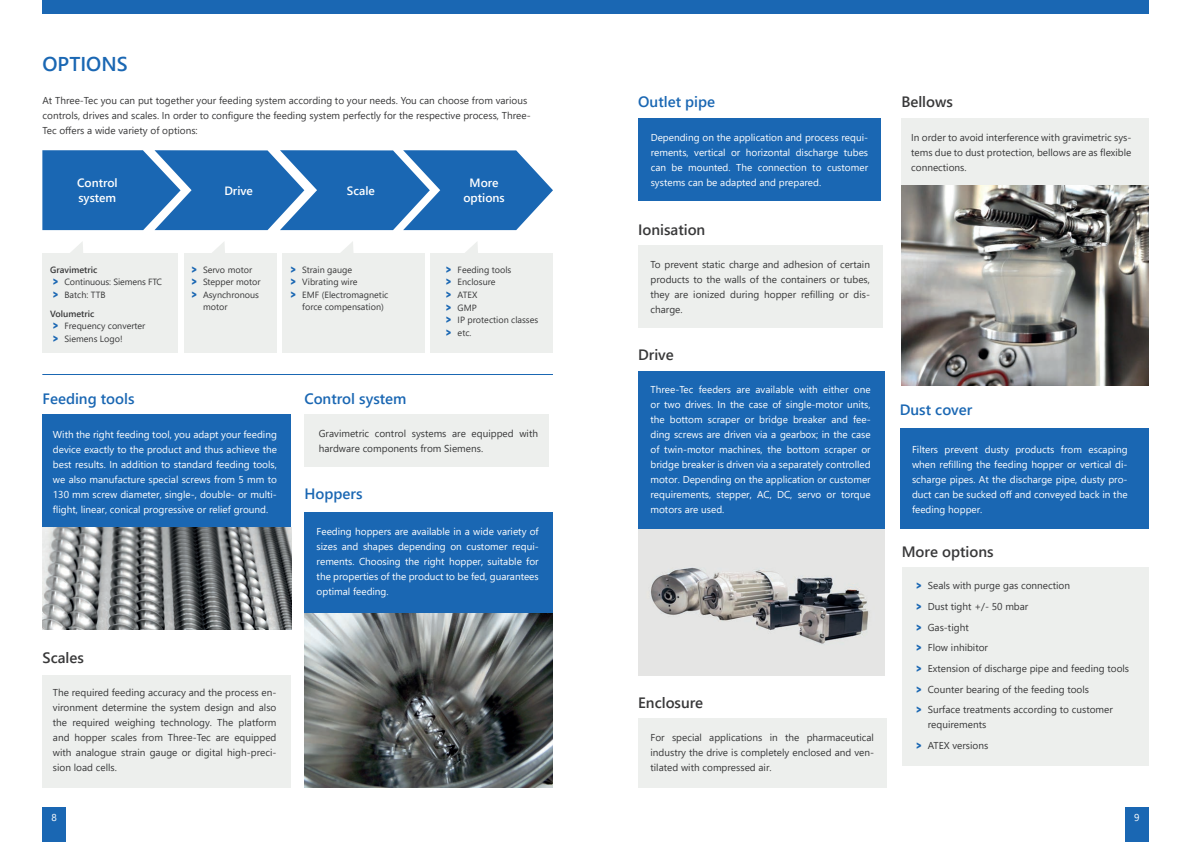
<style>
.page{position:relative;width:1191px;height:842px;background:#fff}
.page>*{position:absolute;margin:0;border:0;box-sizing:border-box;transform-origin:0 0}
.t1{font:600 20px "Segoe UI";color:#1a67b3}
.t2{font:600 15px "Segoe UI";color:#1a67b3}
.t3{font:600 15px "Segoe UI";color:#383839}
.t4{font:600 12px/14.4px "Segoe UI";color:#fff}
.t5{font:10px/15px "Segoe UI";color:#fff;text-align:justify}
.t6{font:10px/15px "Segoe UI";color:#383839;text-align:justify}
.t7{font:9px/12.7px "Segoe UI";color:#383839}
.s1{font-weight:600}
.s2{font-family:"Bauhaus 93";font-size:10px;color:#1a67b3}
.s3{font-family:"Bauhaus 93";color:#1a67b3}
</style>
<div class="page">
<div style="left:42px;top:253px;width:136px;height:99px;background:#edefed"></div>
<div style="left:184px;top:253px;width:92px;height:99px;background:#edefed"></div>
<div style="left:282px;top:253px;width:142px;height:99px;background:#edefed"></div>
<div style="left:431px;top:253px;width:122px;height:99px;background:#edefed"></div>
<div style="left:43px;top:414px;width:248px;height:114px;background:#1a67b3"></div>
<div style="left:304px;top:513px;width:249px;height:101px;background:#1a67b3"></div>
<div style="left:304px;top:414px;width:245px;height:53px;background:#edefed"></div>
<div style="left:638px;top:718px;width:248px;height:69px;background:#edefed"></div>
<div style="left:43px;top:675px;width:248px;height:112px;background:#edefed"></div>
<img style="left:43px;top:528px;width:248px;height:101px">
<img style="left:304px;top:613px;width:249px;height:174px">
<div style="left:899px;top:428px;width:249px;height:101px;background:#1a67b3"></div>
<div style="left:638px;top:245px;width:245px;height:83px;background:#edefed"></div>
<div style="left:43px;top:0;width:1106px;height:13px;background:#1a67b3"></div>
<div style="left:638px;top:118px;width:243px;height:83px;background:#1a67b3"></div>
<div style="left:901px;top:568px;width:247px;height:198px;background:#edefed"></div>
<div style="left:901px;top:118px;width:247px;height:83px;background:#edefed"></div>
<div style="left:638px;top:371px;width:246px;height:159px;background:#1a67b3"></div>
<img style="left:901px;top:185px;width:247px;height:201px">
<img style="left:638px;top:529px;width:246px;height:146px">
<svg style="left:42px;top:150px;width:511px;height:80px;background:#3176ba"></svg>
<hr style="left:42px;top:374px;width:511px;height:1px;background:#1a67b3">
<svg style="left:70px;top:242px;width:13px;height:11px"></svg>
<svg style="left:212px;top:242px;width:13px;height:11px"></svg>
<svg style="left:341px;top:242px;width:12px;height:11px"></svg>
<svg style="left:465px;top:242px;width:13px;height:11px"></svg>
<div style="left:1125px;top:807px;width:23px;height:35px;background:#1a67b3"></div>
<div style="left:43px;top:807px;width:23px;height:35px;background:#1a67b3"></div>
<h1 class="t1" style="left:43px;top:45px;width:87px">OPTIONS</h1>
<p class="t6" style="left:43px;top:92px;width:490px;text-align:left">At Three-Tec you can put together your feeding system according to your needs. You can choose from various controls, drives and scales. In order to configure the feeding system perfectly for the respective process, Three-<br>Tec offers a wide variety of options:</p>
<p class="t4" style="left:77px;top:175px;width:42px">Control system</p>
<p class="t4" style="left:224px;top:182px;width:30px">Drive</p>
<p class="t4" style="left:347px;top:182px;width:29px">Scale</p>
<p class="t4" style="left:463px;top:175px;width:43px;text-align:center">More options</p>
<p class="t7" style="left:53px;top:262px;width:111px;text-indent:-3px"><span class="s1">Gravimetric<br></span><span class="s2">&gt;</span> Continuous: Siemens FTC <span class="s2">&gt;</span> Batch: TTB</p>
<p class="t7" style="left:53px;top:306px;width:94px;text-indent:-3px"><span class="s1">Volumetric<br></span><span class="s2">&gt;</span> Frequency converter <span class="s2">&gt;</span> Siemens Logo!</p>
<p class="t7" style="left:192px;top:262px;width:62px"><span class="s2">&gt;</span> Servo motor</p>
<p class="t7" style="left:192px;top:275px;width:70px"><span class="s2">&gt;</span> Stepper motor</p>
<p class="t7" style="left:192px;top:288px;width:69px"><span class="s2">&gt;</span> Asynchronous</p>
<p class="t7" style="left:203px;top:300px;width:26px">motor</p>
<p class="t7" style="left:291px;top:262px;width:63px"><span class="s2">&gt;</span> Strain gauge</p>
<p class="t7" style="left:291px;top:275px;width:68px"><span class="s2">&gt;</span> Vibrating wire</p>
<p class="t7" style="left:291px;top:288px;width:99px"><span class="s2">&gt;</span> EMF (Electromagnetic</p>
<p class="t7" style="left:302px;top:300px;width:83px">force compensation)</p>
<p class="t7" style="left:446px;top:262px;width:93px"><span class="s2">&gt;</span> Feeding tools<br><span class="s2">&gt;</span> Enclosure<br><span class="s2">&gt;</span> ATEX<br><span class="s2">&gt;</span> GMP<br><span class="s2">&gt;</span> IP protection classes <span class="s2">&gt;</span> etc.</p>
<h2 class="t2" style="left:43px;top:385px;width:93px">Feeding tools</h2>
<p class="t5" style="left:53px;top:426px;width:225px">With the right feeding tool, you adapt your feeding device exactly to the product and thus achieve the best results. In addition to standard feeding tools, we also manufacture special screws from 5 mm to 130 mm screw diameter, single-, double- or multi&shy;flight, linear, conical progressive or relief ground.</p>
<h2 class="t2" style="left:304px;top:385px;width:104px">Control system</h2>
<p class="t6" style="left:319px;top:425px;width:221px">Gravimetric control systems are equipped with hardware components from Siemens.</p>
<h2 class="t2" style="left:304px;top:480px;width:60px">Hoppers</h2>
<p class="t5" style="left:317px;top:523px;width:224px">Feeding hoppers are available in a wide variety of sizes and shapes depending on customer requi&shy;rements. Choosing the right hopper, suitable for the properties of the product to be fed, guarantees optimal feeding.</p>
<h2 class="t3" style="left:43px;top:644px;width:43px">Scales</h2>
<p class="t6" style="left:53px;top:684px;width:225px">The required feeding accuracy and the process en&shy;vironment determine the system design and also the required weighing technology. The platform and hopper scales from Three-Tec are equipped with analogue strain gauge or digital high-preci&shy;sion load cells.</p>
<h2 class="t2" style="left:638px;top:88px;width:78px">Outlet pipe</h2>
<p class="t5" style="left:650px;top:129px;width:219px">Depending on the application and process requi&shy;rements, vertical or horizontal discharge tubes can be mounted. The connection to customer systems can be adapted and prepared.</p>
<h2 class="t3" style="left:638px;top:215px;width:69px">Ionisation</h2>
<p class="t6" style="left:650px;top:256px;width:221px">To prevent static charge and adhesion of certain products to the walls of the containers or tubes, they are ionized during hopper refilling or dis&shy;charge.</p>
<h2 class="t3" style="left:638px;top:341px;width:37px">Drive</h2>
<p class="t5" style="left:650px;top:381px;width:222px">Three-Tec feeders are available with either one or two drives. In the case of single-motor units, the bottom scraper or bridge breaker and fee&shy;ding screws are driven via a gearbox; in the case of twin-motor machines, the bottom scraper or bridge breaker is driven via a separately controlled motor. Depending on the application or customer requirements, stepper, AC, DC, servo or torque motors are used.</p>
<h2 class="t3" style="left:638px;top:688px;width:67px">Enclosure</h2>
<p class="t6" style="left:650px;top:729px;width:225px">For special applications in the pharmaceutical industry the drive is completely enclosed and ven&shy;tilated with compressed air.</p>
<h2 class="t3" style="left:901px;top:88px;width:53px">Bellows</h2>
<p class="t6" style="left:911px;top:129px;width:222px">In order to avoid interference with gravimetric sys&shy;tems due to dust protection, bellows are as flexible connections.</p>
<h2 class="t2" style="left:899px;top:396px;width:74px">Dust cover</h2>
<p class="t5" style="left:912px;top:441px;width:217px">Filters prevent dusty products from escaping when refilling the feeding hopper or vertical di&shy;scharge pipes. At the discharge pipe, dusty pro&shy;duct can be sucked off and conveyed back in the feeding hopper.</p>
<h2 class="t3" style="left:901px;top:538px;width:93px">More options</h2>
<p class="t6" style="left:916px;top:574px;width:214px;line-height:20.7px;text-align:left"><span class="s3">&gt;</span> Seals with purge gas connection<br><span class="s3">&gt;</span> Dust tight +/- 50 mbar<br><span class="s3">&gt;</span> Gas-tight<br><span class="s3">&gt;</span> Flow inhibitor<br><span class="s3">&gt;</span> Extension of discharge pipe and feeding tools <span class="s3">&gt;</span> Counter bearing of the feeding tools<br><span class="s3">&gt;</span> Surface treatments according to customer</p>
<p class="t6" style="left:916px;top:713px;width:73px;line-height:20.7px;text-align:right">requirements<br><span class="s3">&gt;</span> ATEX versions</p>
<p class="t5" style="left:51px;top:809px;width:7px">8</p>
<p class="t5" style="left:1134px;top:809px;width:7px">9</p>
</div>
